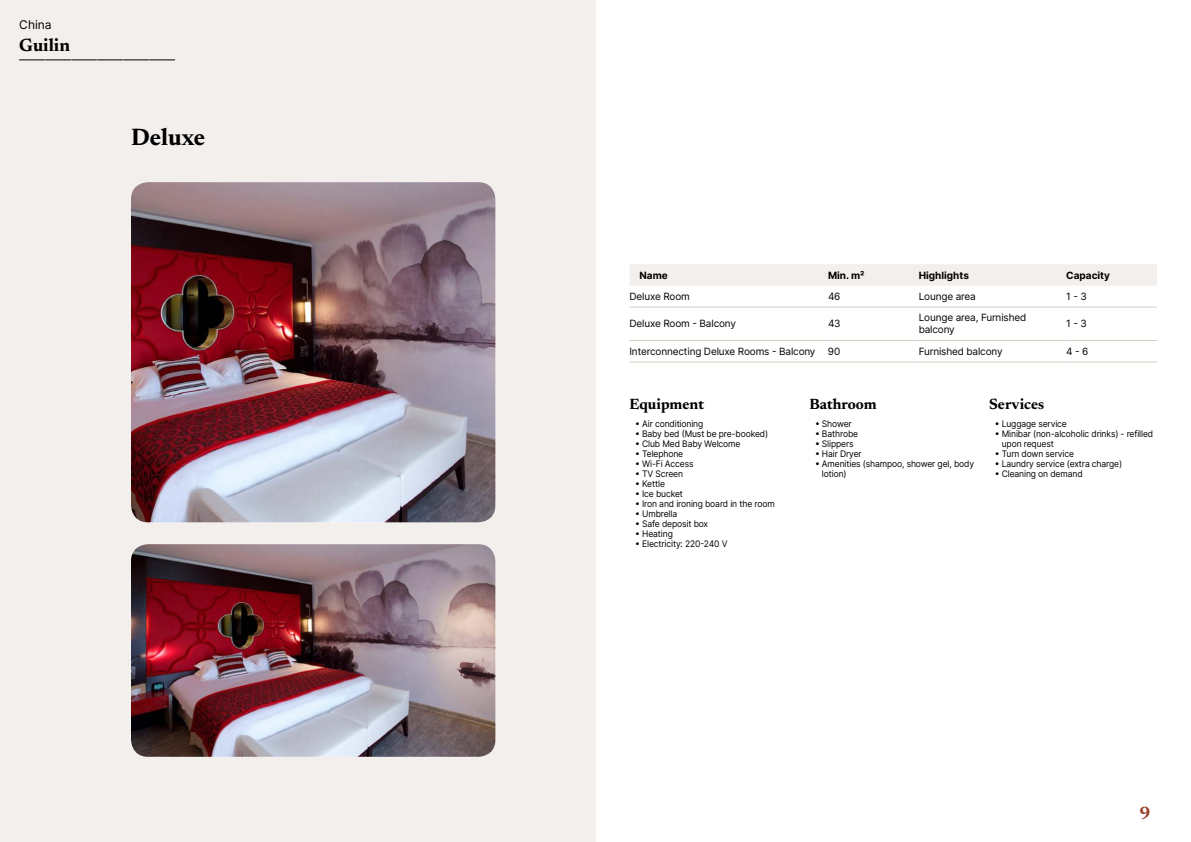
<style>
.page{position:relative;width:1191px;height:842px;background:#fff}
.page>*{position:absolute;margin:0;border:0;box-sizing:border-box;transform-origin:0 0}
.t1{font:700 24px "Newsreader 24 pt";color:#000}
.t2{font:700 18px "Newsreader 24 pt";color:#000}
.t3{font:700 18px "Newsreader 24 pt";color:#9d432c}
.t4{font:700 15px "Newsreader 24 pt";color:#000}
.t5{font:12px "Inter";color:#000}
.t6{font:10px/12px "Inter";letter-spacing:-.015em;color:#000}
.t7{font:700 10px "Inter";color:#000}
.t8{font:9px/10px "Inter";letter-spacing:-.015em;color:#000;scale:.95 1}
</style>
<div class="page">
<div style="left:0;top:0;width:595px;height:842px;background:#f3efec"></div>
<img style="left:131px;top:182px;width:364px;height:340px">
<img style="left:131px;top:544px;width:364px;height:213px">
<svg style="left:20px;top:60px;width:155px;height:1px"></svg>
<div style="left:630px;top:264px;width:527px;height:22px;background:#f3efec"></div>
<hr style="left:629px;top:307px;width:199px;height:1px;background:#d6cdc1">
<hr style="left:828px;top:307px;width:90px;height:1px;background:#d6cdc1">
<hr style="left:918px;top:307px;width:148px;height:1px;background:#d6cdc1">
<hr style="left:1066px;top:307px;width:91px;height:1px;background:#d6cdc1">
<hr style="left:629px;top:340px;width:199px;height:1px;background:#d6cdc1">
<hr style="left:828px;top:340px;width:90px;height:1px;background:#d6cdc1">
<hr style="left:918px;top:340px;width:148px;height:1px;background:#d6cdc1">
<hr style="left:1066px;top:340px;width:91px;height:1px;background:#d6cdc1">
<hr style="left:629px;top:361px;width:199px;height:1px;background:#d6cdc1">
<hr style="left:828px;top:361px;width:90px;height:1px;background:#d6cdc1">
<hr style="left:918px;top:361px;width:148px;height:1px;background:#d6cdc1">
<hr style="left:1066px;top:361px;width:91px;height:1px;background:#d6cdc1">
<h3 class="t5" style="left:19px;top:17px;width:34px">China</h3>
<h2 class="t2" style="left:19px;top:37px;width:52px">Guilin</h2>
<h1 class="t1" style="left:131px;top:127px;width:76px">Deluxe</h1>
<p class="t7" style="left:639px;top:269px;width:30px">Name</p>
<p class="t7" style="left:828px;top:269px;width:38px">Min. m²</p>
<p class="t7" style="left:918px;top:269px;width:52px">Highlights</p>
<p class="t7" style="left:1066px;top:269px;width:45px">Capacity</p>
<p class="t6" style="left:629px;top:290px;width:62px">Deluxe Room</p>
<p class="t6" style="left:828px;top:290px;width:14px">46</p>
<p class="t6" style="left:918px;top:290px;width:59px">Lounge area</p>
<p class="t6" style="left:1066px;top:290px;width:22px">1 - 3</p>
<p class="t6" style="left:629px;top:318px;width:108px">Deluxe Room - Balcony</p>
<p class="t6" style="left:828px;top:318px;width:14px">43</p>
<p class="t6" style="left:918px;top:312px;width:109px">Lounge area, Furnished balcony</p>
<p class="t6" style="left:1066px;top:318px;width:22px">1 - 3</p>
<p class="t6" style="left:629px;top:345px;width:212px">Interconnecting Deluxe Rooms - Balcony 90</p>
<p class="t6" style="left:918px;top:345px;width:85px">Furnished balcony</p>
<p class="t6" style="left:1066px;top:345px;width:24px">4 - 6</p>
<h3 class="t4" style="left:629px;top:398px;width:76px">Equipment</h3>
<p class="t8" style="left:635px;top:419px;width:73px">• Air conditioning</p>
<p class="t8" style="left:635px;top:429px;width:141px">• Baby bed (Must be pre-booked)</p>
<p class="t8" style="left:635px;top:439px;width:112px">• Club Med Baby Welcome</p>
<p class="t8" style="left:635px;top:449px;width:52px">• Telephone</p>
<p class="t8" style="left:635px;top:459px;width:63px">• Wi-Fi Access</p>
<p class="t8" style="left:635px;top:469px;width:52px">• TV Screen</p>
<p class="t8" style="left:635px;top:479px;width:33px">• Kettle</p>
<p class="t8" style="left:635px;top:489px;width:52px">• Ice bucket</p>
<p class="t8" style="left:635px;top:499px;width:148px">• Iron and ironing board in the room</p>
<p class="t8" style="left:635px;top:509px;width:46px">• Umbrella</p>
<p class="t8" style="left:635px;top:519px;width:78px">• Safe deposit box</p>
<p class="t8" style="left:635px;top:529px;width:41px">• Heating</p>
<p class="t8" style="left:635px;top:539px;width:99px">• Electricity: 220-240 V</p>
<h3 class="t4" style="left:809px;top:398px;width:69px">Bathroom</h3>
<p class="t8" style="left:815px;top:419px;width:40px">• Shower</p>
<p class="t8" style="left:815px;top:429px;width:47px">• Bathrobe</p>
<p class="t8" style="left:815px;top:439px;width:42px">• Slippers</p>
<p class="t8" style="left:815px;top:449px;width:51px">• Hair Dryer</p>
<p class="t8" style="left:822px;top:459px;width:162px;text-indent:-7px">• Amenities (shampoo, shower gel, body lotion)</p>
<h3 class="t4" style="left:989px;top:398px;width:57px">Services</h3>
<p class="t8" style="left:994px;top:419px;width:77px">• Luggage service</p>
<p class="t8" style="left:1001px;top:429px;width:161px;text-indent:-7px">• Minibar (non-alcoholic drinks) - refilled upon request</p>
<p class="t8" style="left:994px;top:449px;width:85px">• Turn down service</p>
<p class="t8" style="left:994px;top:459px;width:136px">• Laundry service (extra charge)</p>
<p class="t8" style="left:994px;top:469px;width:94px">• Cleaning on demand</p>
<h2 class="t3" style="left:1139px;top:806px;width:13px">9</h2>
</div>
